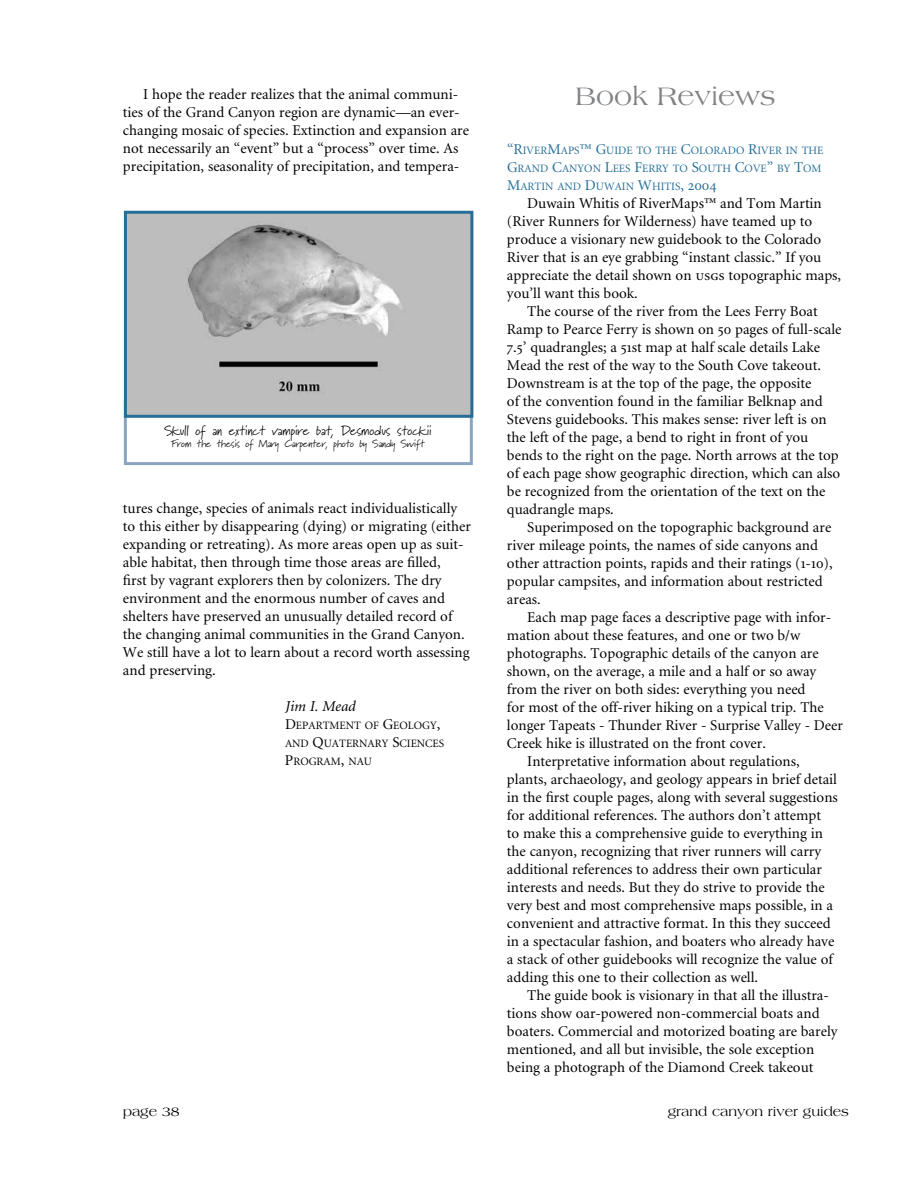
<style>
.page{position:relative;width:918px;height:1188px;background:#fff}
.page>*{position:absolute;margin:0;border:0;box-sizing:border-box;transform-origin:0 0}
.t1{font:27px "Americana";color:#808285}
.t2{font:15px/18px "Minion";color:#000}
.t3{font:italic 15px "Minion";color:#000}
.t4{font:15px "Minion";color:#000}
.t5{font:13.5px "Marydale";color:#000}
.t6{font:13.5px "Americana";color:#000}
.t7{font:11.25px/18px "Minion";color:#256e97}
.t8{font:11.25px/18px "Minion";color:#000}
.t9{font:10.5px "Marydale";color:#000}
.s1{font-size:15px}
.s2{font-family:"Minion Exp";font-size:15px}
.s3{font-family:"Minion Exp"}
</style>
<div class="page">
<div style="left:124px;top:400px;width:349px;height:65px;border:3px solid #8aa5c2"></div>
<img style="left:128px;top:215px;width:341px;height:199px">
<div style="left:124px;top:211px;width:349px;height:207px;border:3px solid #256e97"></div>
<p class="t2" style="left:143px;top:86px;width:316px">I hope the reader realizes that the animal communi-</p>
<h1 class="t1" style="left:576px;top:81px;width:202px">Book Reviews</h1>
<p class="t2" style="left:123px;top:104px;width:348px">ties of the Grand Canyon region are dynamic—an ever&shy;changing mosaic of species. Extinction and expansion are not necessarily an “event” but a “process” over time. As precipitation, seasonality of precipitation, and tempera-</p>
<p class="t7" style="left:507px;top:142px;width:318px"><span class="s1">“R</span>IVER<span class="s1">M</span>APS<span class="s1">™ G</span>UIDE TO THE <span class="s1">C</span>OLORADO <span class="s1">R</span>IVER IN THE<br><span class="s1">G</span>RAND <span class="s1">C</span>ANYON <span class="s1">L</span>EES <span class="s1">F</span>ERRY TO <span class="s1">S</span>OUTH <span class="s1">C</span>OVE<span class="s1">”</span> BY <span class="s1">T</span>OM<br><span class="s1">M</span>ARTIN AND <span class="s1">D</span>UWAIN <span class="s1">W</span>HITIS<span class="s1">,</span> <span class="s2">2004</span></p>
<p class="t2" style="left:527px;top:195px;width:296px">Duwain Whitis of RiverMaps™ and Tom Martin</p>
<p class="t2" style="left:507px;top:213px;width:307px">(River Runners for Wilderness) have teamed up to</p>
<p class="t2" style="left:507px;top:231px;width:316px">produce a visionary new guidebook to the Colorado</p>
<p class="t2" style="left:507px;top:249px;width:316px">River that is an eye grabbing “instant classic.” If you</p>
<p class="t2" style="left:507px;top:267px;width:336px">appreciate the detail shown on <span class="s3">usgs</span> topographic maps,</p>
<p class="t2" style="left:507px;top:285px;width:132px">you’ll want this book.</p>
<p class="t2" style="left:527px;top:303px;width:292px">The course of the river from the Lees Ferry Boat</p>
<p class="t2" style="left:507px;top:321px;width:336px">Ramp to Pearce Ferry is shown on <span class="s3">50</span> pages of full-scale</p>
<p class="t2" style="left:507px;top:339px;width:315px"><span class="s3">7</span>.<span class="s3">5</span>’ quadrangles; a <span class="s3">51</span>st map at half scale details Lake</p>
<p class="t2" style="left:507px;top:357px;width:315px">Mead the rest of the way to the South Cove takeout.</p>
<p class="t2" style="left:507px;top:375px;width:306px">Downstream is at the top of the page, the opposite</p>
<p class="t2" style="left:507px;top:393px;width:317px">of the convention found in the familiar Belknap and</p>
<p class="t2" style="left:507px;top:411px;width:321px">Stevens guidebooks. This makes sense: river left is on</p>
<p class="t2" style="left:507px;top:429px;width:303px">the left of the page, a bend to right in front of you</p>
<p class="t2" style="left:507px;top:447px;width:333px">bends to the right on the page. North arrows at the top</p>
<p class="t2" style="left:507px;top:465px;width:335px">of each page show geographic direction, which can also</p>
<p class="t2" style="left:507px;top:483px;width:320px">be recognized from the orientation of the text on the</p>
<p class="t2" style="left:507px;top:501px;width:108px">quadrangle maps.</p>
<p class="t2" style="left:527px;top:519px;width:306px">Superimposed on the topographic background are</p>
<p class="t2" style="left:507px;top:537px;width:313px">river mileage points, the names of side canyons and</p>
<p class="t2" style="left:507px;top:555px;width:327px">other attraction points, rapids and their ratings (<span class="s3">1</span>-<span class="s3">10</span>),</p>
<p class="t2" style="left:507px;top:573px;width:317px">popular campsites, and information about restricted</p>
<p class="t2" style="left:507px;top:591px;width:35px">areas.</p>
<p class="t2" style="left:527px;top:609px;width:305px">Each map page faces a descriptive page with infor-</p>
<p class="t2" style="left:507px;top:627px;width:295px">mation about these features, and one or two b/w</p>
<p class="t2" style="left:507px;top:645px;width:313px">photographs. Topographic details of the canyon are</p>
<p class="t2" style="left:507px;top:663px;width:311px">shown, on the average, a mile and a half or so away</p>
<p class="t2" style="left:507px;top:681px;width:300px">from the river on both sides: everything you need</p>
<p class="t2" style="left:507px;top:699px;width:318px">for most of the off-river hiking on a typical trip. The</p>
<p class="t2" style="left:507px;top:717px;width:338px">longer Tapeats - Thunder River - Surprise Valley - Deer</p>
<p class="t2" style="left:507px;top:735px;width:261px">Creek hike is illustrated on the front cover.</p>
<p class="t2" style="left:527px;top:753px;width:274px">Interpretative information about regulations,</p>
<p class="t2" style="left:507px;top:771px;width:332px">plants, archaeology, and geology appears in brief detail</p>
<p class="t2" style="left:507px;top:789px;width:332px">in the first couple pages, along with several suggestions</p>
<p class="t2" style="left:507px;top:807px;width:316px">for additional references. The authors don’t attempt</p>
<p class="t2" style="left:507px;top:825px;width:317px">to make this a comprehensive guide to everything in</p>
<p class="t2" style="left:507px;top:843px;width:316px">the canyon, recognizing that river runners will carry</p>
<p class="t2" style="left:507px;top:861px;width:316px">additional references to address their own particular</p>
<p class="t2" style="left:507px;top:879px;width:319px">interests and needs. But they do strive to provide the</p>
<p class="t2" style="left:507px;top:897px;width:328px">very best and most comprehensive maps possible, in a</p>
<p class="t2" style="left:507px;top:915px;width:325px">convenient and attractive format. In this they succeed</p>
<p class="t2" style="left:507px;top:933px;width:329px">in a spectacular fashion, and boaters who already have</p>
<p class="t2" style="left:507px;top:951px;width:327px">a stack of other guidebooks will recognize the value of</p>
<p class="t2" style="left:507px;top:969px;width:253px">adding this one to their collection as well.</p>
<p class="t2" style="left:527px;top:987px;width:303px">The guide book is visionary in that all the illustra-</p>
<p class="t2" style="left:507px;top:1005px;width:314px">tions show oar-powered non-commercial boats and</p>
<p class="t2" style="left:507px;top:1023px;width:332px">boaters. Commercial and motorized boating are barely</p>
<p class="t2" style="left:507px;top:1041px;width:309px">mentioned, and all but invisible, the sole exception</p>
<p class="t2" style="left:507px;top:1059px;width:308px">being a photograph of the Diamond Creek takeout</p>
<p class="t5" style="left:164px;top:422px;width:269px">Skull of an extinct vampire bat, Desmodus stockii</p>
<p class="t9" style="left:172px;top:437px;width:254px">From the thesis of Mary Carpenter, photo by Sandy Swift</p>
<p class="t2" style="left:123px;top:500px;width:349px">tures change, species of animals react individualistically to this either by disappearing (dying) or migrating (either expanding or retreating). As more areas open up as suit&shy;able habitat, then through time those areas are filled,<br>first by vagrant explorers then by colonizers. The dry environment and the enormous number of caves and shelters have preserved an unusually detailed record of the changing animal communities in the Grand Canyon.<br>We still have a lot to learn about a record worth assessing and preserving.</p>
<p class="t3" style="left:285px;top:699px;width:72px">Jim I. Mead</p>
<p class="t8" style="left:285px;top:717px;width:161px"><span class="s1">D</span>EPARTMENT OF <span class="s1">G</span>EOLOGY<span class="s1">,<br></span>AND <span class="s1">Q</span>UATERNARY <span class="s1">S</span>CIENCES</p>
<p class="t4" style="left:123px;top:753px;width:26px">P</p>
<p class="t8" style="left:293px;top:753px;width:80px">ROGRAM<span class="s1">,</span> NAU</p>
<p class="t6" style="left:123px;top:1104px;width:58px">page 38</p>
<p class="t6" style="left:668px;top:1104px;width:183px">grand canyon river guides</p>
</div>
